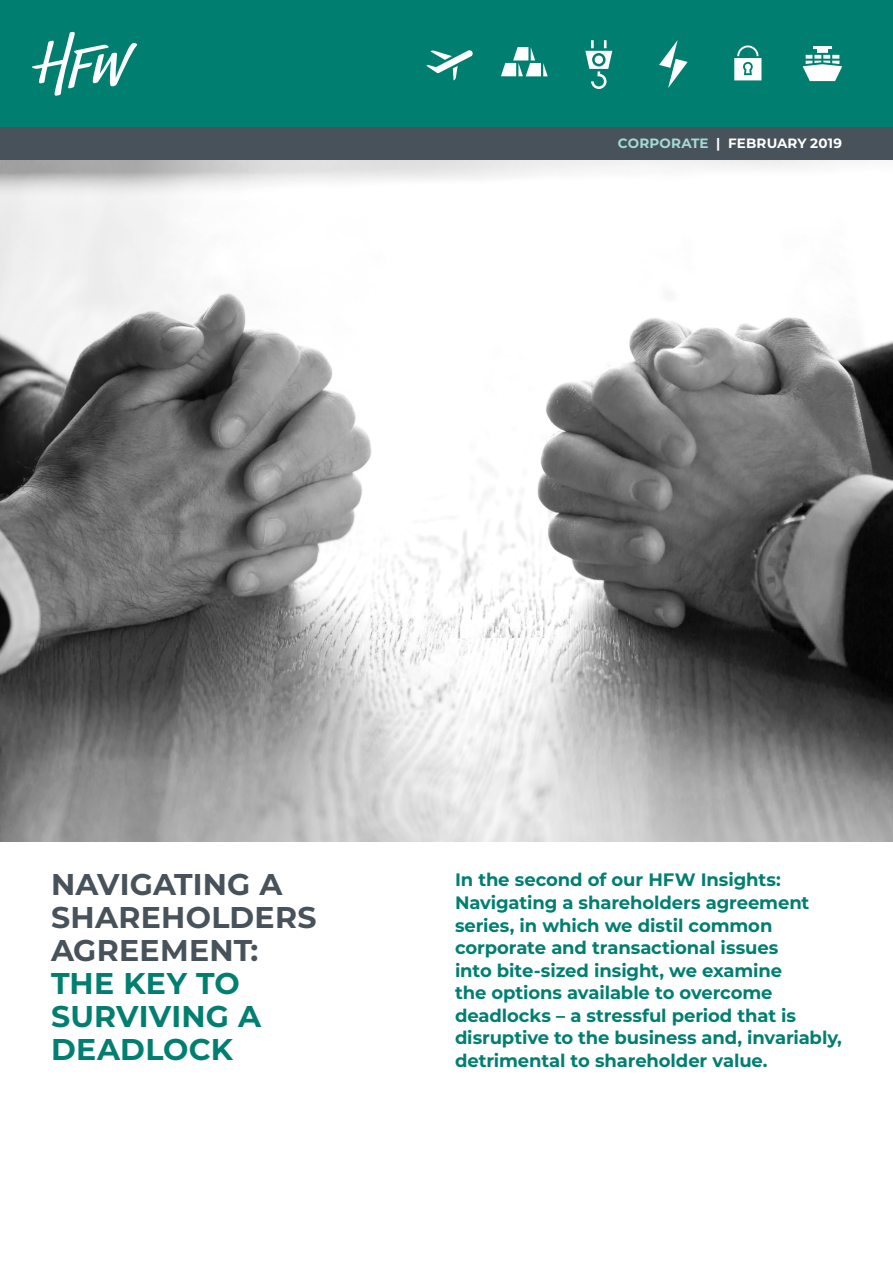
<style>
.page{position:relative;width:893px;height:1263px;background:#fff}
.page>*{position:absolute;margin:0;border:0;box-sizing:border-box;transform-origin:0 0}
.t1{font:700 30px/33px "Montserrat";letter-spacing:.01em;color:#48525a}
.t2{font:700 30px/33px "Montserrat";letter-spacing:.01em;color:#007f71}
.t3{font:700 18px/22.5px "Montserrat";letter-spacing:-.005em;color:#007f71}
.t4{font:700 13.5px "Montserrat";letter-spacing:.015em;color:#fff}
.s1{color:#a3dad5}
</style>
<div class="page">
<div style="left:0;top:0;width:893px;height:128px;background:#007f71"></div>
<img style="left:0;top:160px;width:893px;height:682px">
<svg style="left:32px;top:32px;width:105px;height:64px"></svg>
<svg style="left:803px;top:46px;width:39px;height:35px"></svg>
<svg style="left:585px;top:40px;width:27px;height:49px"></svg>
<svg style="left:426px;top:50px;width:47px;height:30px"></svg>
<svg style="left:659px;top:40px;width:29px;height:48px"></svg>
<svg style="left:734px;top:45px;width:27px;height:35px"></svg>
<div style="left:0;top:128px;width:893px;height:32px;background:#48525a"></div>
<svg style="left:501px;top:47px;width:47px;height:29px"></svg>
<p class="t4" style="left:618px;top:134px;width:226px"><span class="s1">CORPORATE</span> | FEBRUARY 2019</p>
<h1 class="t1" style="left:51px;top:866px;width:267px">NAVIGATING A<br>SHAREHOLDERS<br>AGREEMENT:</h1>
<h1 class="t2" style="left:51px;top:965px;width:212px">THE KEY TO<br>SURVIVING A<br>DEADLOCK</h1>
<p class="t3" style="left:455px;top:868px;width:388px">In the second of our HFW Insights:<br>Navigating a shareholders agreement series, in which we distil common corporate and transactional issues<br>into bite-sized insight, we examine<br>the options available to overcome deadlocks – a stressful period that is disruptive to the business and, invariably, detrimental to shareholder value.</p>
</div>
